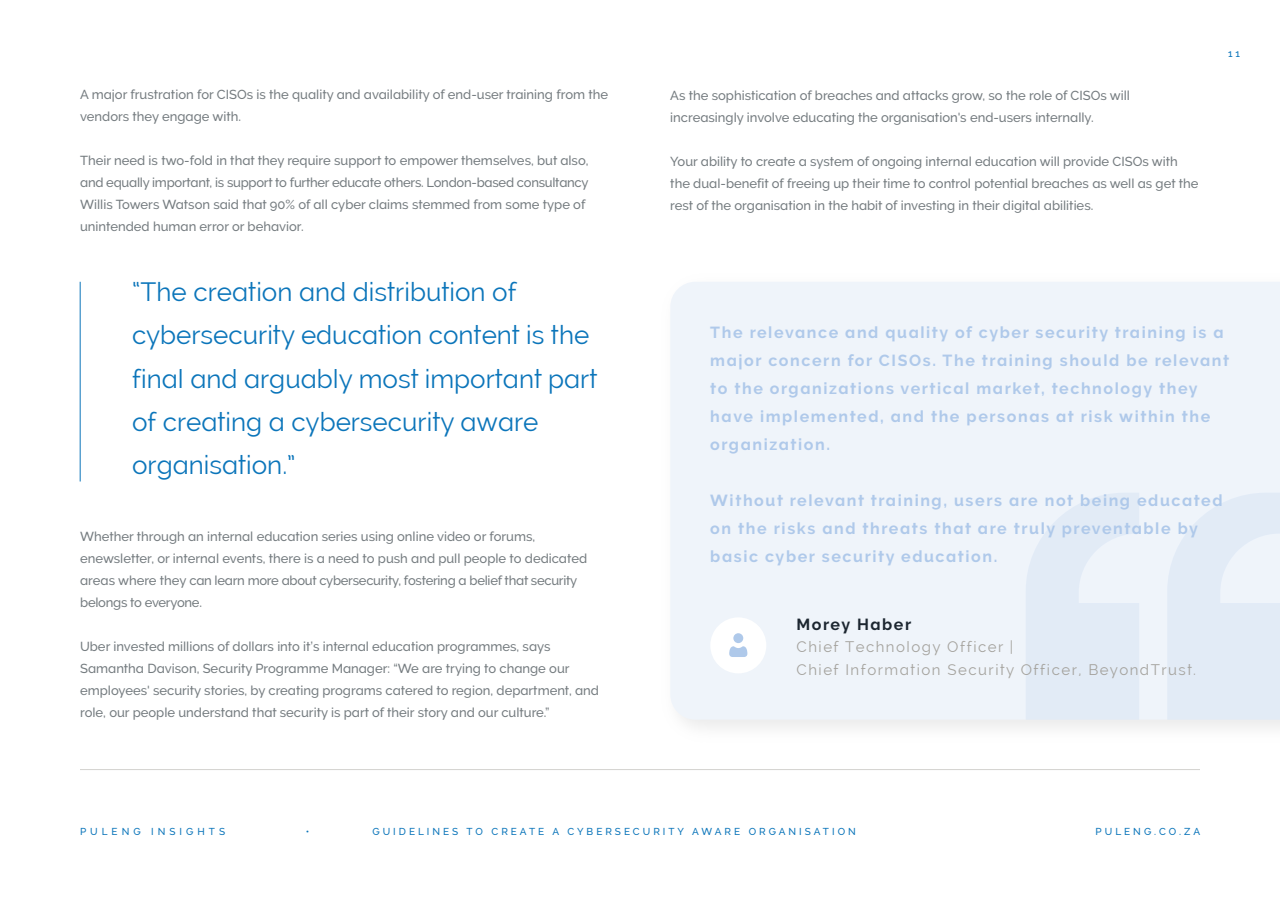
<style>
.page{position:relative;width:1280px;height:900px;background:#fff}
.page>*{position:absolute;margin:0;border:0;box-sizing:border-box;transform-origin:0 0}
.t1{font:26px/43.4px "Raleway";color:#0b75ba}
.t2{font:700 16px/28px "Raleway";letter-spacing:.1em;color:#afc9ea}
.t3{font:700 16px "Raleway";letter-spacing:.095em;color:#1c2630}
.t4{font:15px/22.4px "Raleway";letter-spacing:.1em;color:#a5a39e}
.t5{font:500 13px/22px "Raleway";color:#757c80}
.t6{font:500 10px "Raleway";letter-spacing:.3em;color:#0b75ba}
.t7{font:500 10px "Raleway";letter-spacing:.4em;color:#0b75ba}
</style>
<div class="page">
<svg style="left:670px;top:282px;width:610px;height:438px;fill:#eff4fa"></svg>
<div style="left:710px;top:617px;width:56px;height:56px;background:#fff;border-radius:50%"></div>
<svg style="left:729px;top:633px;width:18px;height:24px"></svg>
<hr style="left:80px;top:282px;width:1px;height:200px;background:#0b75ba">
<hr style="left:80px;top:769px;width:1120px;height:1px;background:#a5a39e">
<p class="t5" style="left:80px;top:84px;width:530px">A major frustration for CISOs is the quality and availability of end-user training from the vendors they engage with.</p>
<p class="t5" style="left:80px;top:150px;width:510px">Their need is two-fold in that they require support to empower themselves, but also, and equally important, is support to further educate others. London-based consultancy Willis Towers Watson said that 90% of all cyber claims stemmed from some type of unintended human error or behavior.</p>
<h1 class="t1" style="left:132px;top:270px;width:467px">“The creation and distribution of cybersecurity education content is the final and arguably most important part of creating a cybersecurity aware organisation.”</h1>
<p class="t5" style="left:80px;top:525px;width:508px">Whether through an internal education series using online video or forums, enewsletter, or internal events, there is a need to push and pull people to dedicated areas where they can learn more about cybersecurity, fostering a belief that security belongs to everyone.</p>
<p class="t5" style="left:80px;top:635px;width:520px">Uber invested millions of dollars into it’s internal education programmes, says Samantha Davison, Security Programme Manager: “We are trying to change our employees' security stories, by creating programs catered to region, department, and role, our people understand that security is part of their story and our culture.”</p>
<p class="t5" style="left:670px;top:85px;width:461px">As the sophistication of breaches and attacks grow, so the role of CISOs will increasingly involve educating the organisation's end-users internally.</p>
<p class="t5" style="left:670px;top:151px;width:530px">Your ability to create a system of ongoing internal education will provide CISOs with the dual-benefit of freeing up their time to control potential breaches as well as get the rest of the organisation in the habit of investing in their digital abilities.</p>
<p class="t6" style="left:1228px;top:48px;width:13px">1 1</p>
<p class="t2" style="left:710px;top:319px;width:520px">The relevance and quality of cyber security training is a major concern for CISOs. The training should be relevant to the organizations vertical market, technology they have implemented, and the personas at risk within the organization.</p>
<p class="t2" style="left:710px;top:487px;width:514px">Without relevant training, users are not being educated on the risks and threats that are truly preventable by basic cyber security education.</p>
<p class="t3" style="left:797px;top:615px;width:116px">Morey Haber</p>
<p class="t4" style="left:797px;top:636px;width:401px">Chief Technology Officer |<br>Chief Information Security Officer, BeyondTrust.</p>
<p class="t7" style="left:80px;top:826px;width:147px">PULENG INSIGHTS</p>
<p class="t6" style="left:306px;top:826px;width:5px">•</p>
<p class="t6" style="left:372px;top:826px;width:485px">GUIDELINES TO CREATE A CYBERSECURITY AWARE ORGANISATION</p>
<p class="t6" style="left:1096px;top:826px;width:106px">PULENG.CO.ZA</p>
</div>
